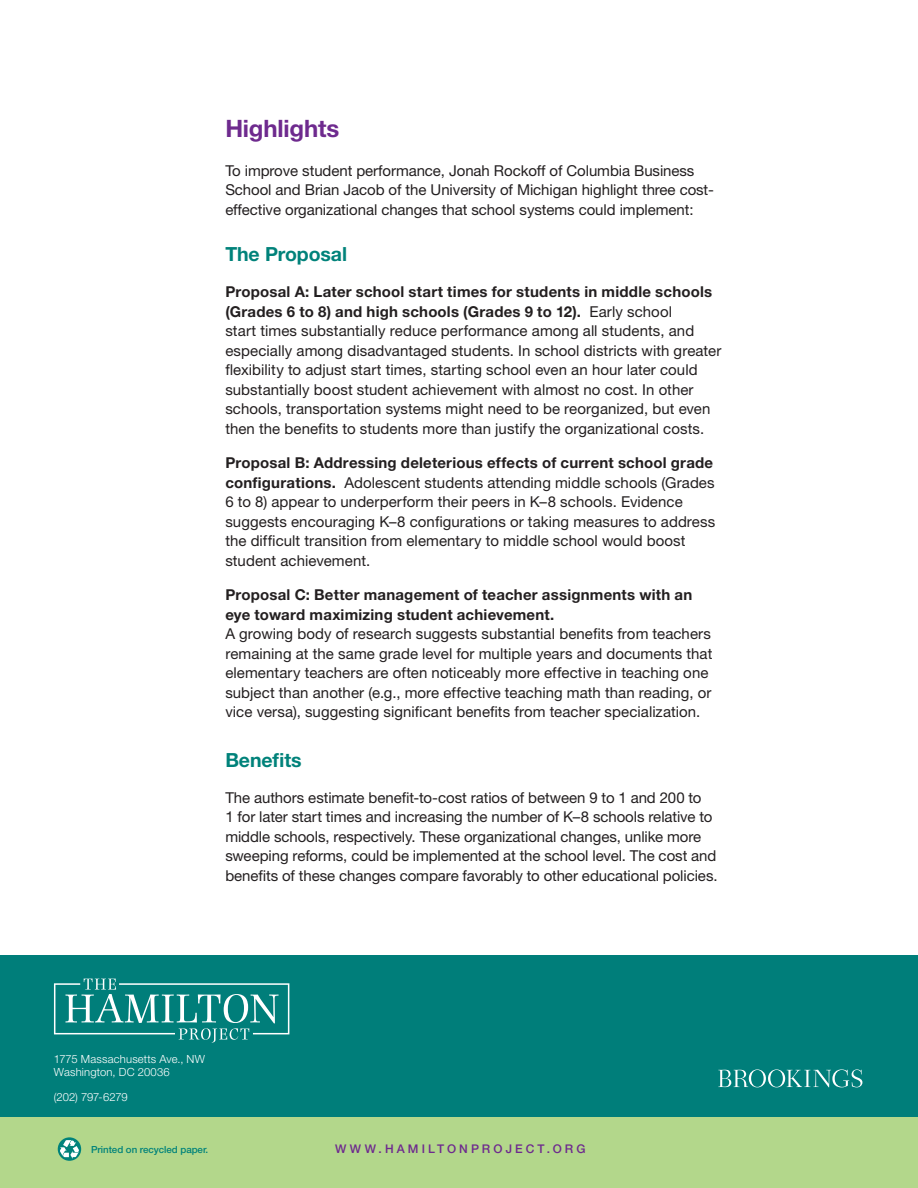
<style>
.page{position:relative;width:918px;height:1188px;background:#fff}
.page>*{position:absolute;margin:0;border:0;box-sizing:border-box;transform-origin:0 0}
.t1{font:700 24px "Helvetica Neue";letter-spacing:-.005em;color:#6e2a8e}
._01_brief___sidebar{font:700 19.5px "Helvetica Neue";letter-spacing:-.005em;color:#00827a}
.Chart_Source_text{font:15px/19.5px "Helvetica Neue";letter-spacing:.005em;color:#231f20}
._01_brief___sidebar-2{font:15px/19.5px "Helvetica Neue";letter-spacing:-.005em;color:#231f20}
.Chart_Source_text-2{font:700 15px/19.5px "Helvetica Neue";letter-spacing:.015em;color:#231f20}
.t2{font:500 12px "Helvetica Neue";letter-spacing:.255em;color:#6e2a8e}
.t3{font:300 11.25px/13.5px "Helvetica Neue";letter-spacing:.015em;color:#fff}
.t4{font:300 11.25px "Helvetica Neue";letter-spacing:-.015em;color:#fff}
.t5{font:500 9.75px "Helvetica Neue";letter-spacing:-.005em;color:#00827a}
.s1{font-weight:700}
</style>
<div class="page">
<div style="left:0;top:955px;width:918px;height:163px;background:#007e7a"></div>
<svg style="left:54px;top:979px;width:235px;height:64px"></svg>
<svg style="left:718px;top:1069px;width:144px;height:18px"></svg>
<div style="left:0;top:1118px;width:918px;height:70px;background:#b3d78b"></div>
<svg style="left:58px;top:1137px;width:23px;height:24px"></svg>
<svg style="left:57px;top:1137px;width:25px;height:22px"></svg>
<p class="t1" style="left:225px;top:113px;width:115px">Highlights</p>
<p class="_01_brief___sidebar-2" style="left:225px;top:161px;width:490px">To improve student performance, Jonah Rockoff of Columbia Business<br>School and Brian Jacob of the University of Michigan highlight three cost&shy;effective organizational changes that school systems could implement:</p>
<p class="_01_brief___sidebar" style="left:225px;top:242px;width:123px">The Proposal</p>
<p class="Chart_Source_text" style="left:225px;top:282px;width:498px"><span class="s1">Proposal A: Later school start times for students in middle schools (Grades 6 to 8) and high schools (Grades 9 to 12).</span> Early school<br>start times substantially reduce performance among all students, and especially among disadvantaged students. In school districts with greater flexibility to adjust start times, starting school even an hour later could substantially boost student achievement with almost no cost. In other schools, transportation systems might need to be reorganized, but even then the benefits to students more than justify the organizational costs.</p>
<p class="Chart_Source_text" style="left:225px;top:453px;width:492px"><span class="s1">Proposal B: Addressing deleterious effects of current school grade configurations.</span> Adolescent students attending middle schools (Grades 6 to 8) appear to underperform their peers in K–8 schools. Evidence suggests encouraging K–8 configurations or taking measures to address the difficult transition from elementary to middle school would boost student achievement.</p>
<p class="Chart_Source_text-2" style="left:225px;top:585px;width:469px">Proposal C: Better management of teacher assignments with an eye toward maximizing student achievement.</p>
<p class="Chart_Source_text" style="left:225px;top:624px;width:489px">A growing body of research suggests substantial benefits from teachers remaining at the same grade level for multiple years and documents that elementary teachers are often noticeably more effective in teaching one subject than another (e.g., more effective teaching math than reading, or vice versa), suggesting significant benefits from teacher specialization.</p>
<p class="_01_brief___sidebar" style="left:225px;top:748px;width:78px">Benefits</p>
<p class="Chart_Source_text" style="left:225px;top:788px;width:494px">The authors estimate benefit-to-cost ratios of between 9 to 1 and 200 to<br>1 for later start times and increasing the number of K–8 schools relative to middle schools, respectively. These organizational changes, unlike more sweeping reforms, could be implemented at the school level. The cost and benefits of these changes compare favorably to other educational policies.</p>
<p class="t3" style="left:54px;top:1052px;width:152px">1775 Massachusetts Ave., NW<br>Washington, DC 20036</p>
<p class="t4" style="left:54px;top:1090px;width:75px">(202) 797-6279</p>
<p class="t5" style="left:91px;top:1143px;width:119px">Printed on recycled paper.</p>
<p class="t2" style="left:335px;top:1142px;width:252px">WWW.HAMILTONPROJECT.ORG</p>
</div>
